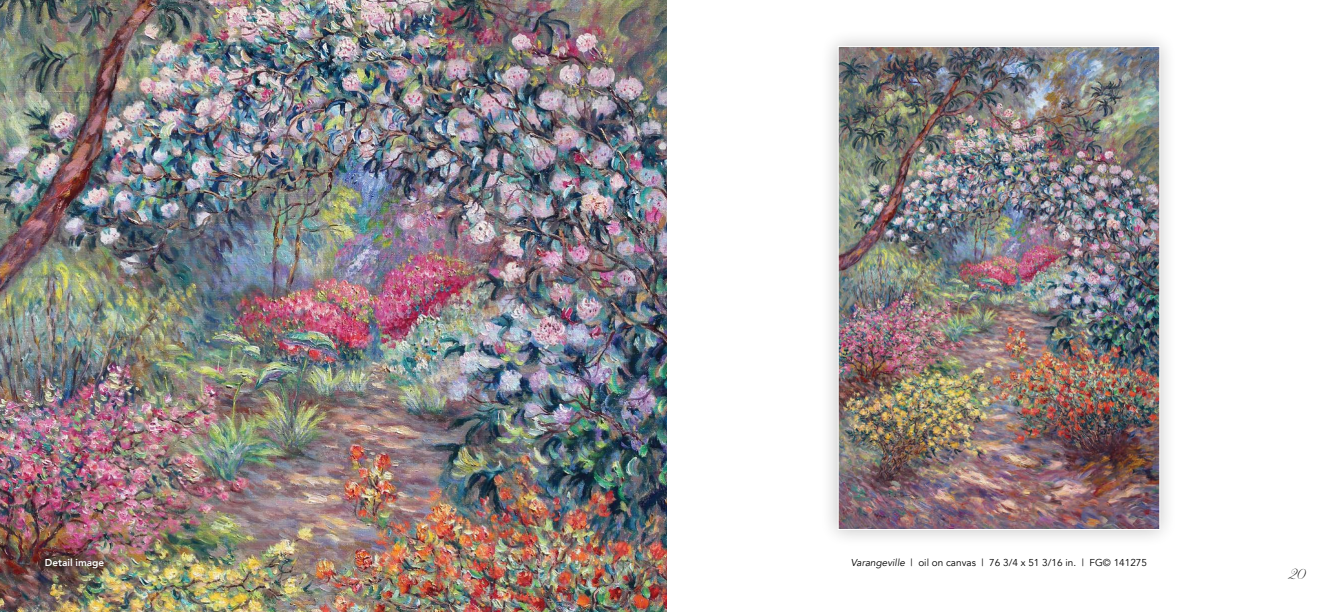
<style>
.page{position:relative;width:1332px;height:612px;background:#fff}
.page>*{position:absolute;margin:0;border:0;box-sizing:border-box;transform-origin:0 0}
.t1{font:14px "Darleston";color:#000}
.t2{font:10px "Avenir";color:#000}
.t3{font:800 10px "Avenir";color:#fff}
.s1{font-style:italic}
</style>
<div class="page">
<div style="left:820px;top:28px;width:358px;height:520px;background:#000;opacity:.25"></div>
<img style="left:840px;top:48px;width:318px;height:480px">
<div style="left:838px;top:46px;width:322px;height:484px;border:1px solid #fff"></div>
<img style="left:0;top:0;width:666px;height:612px">
<div style="left:36px;top:549px;width:77px;height:29px;background:#000;opacity:.8"></div>
<p class="t3" style="left:45px;top:555px;width:61px">Detail image</p>
<p class="t2" style="left:851px;top:556px;width:298px"><span class="s1">Varangeville</span> | oil on canvas | 76 3/4 x 51 3/16 in. | FG© 141275</p>
<h1 class="t1" style="left:1289px;top:567px;width:19px">20</h1>
</div>
